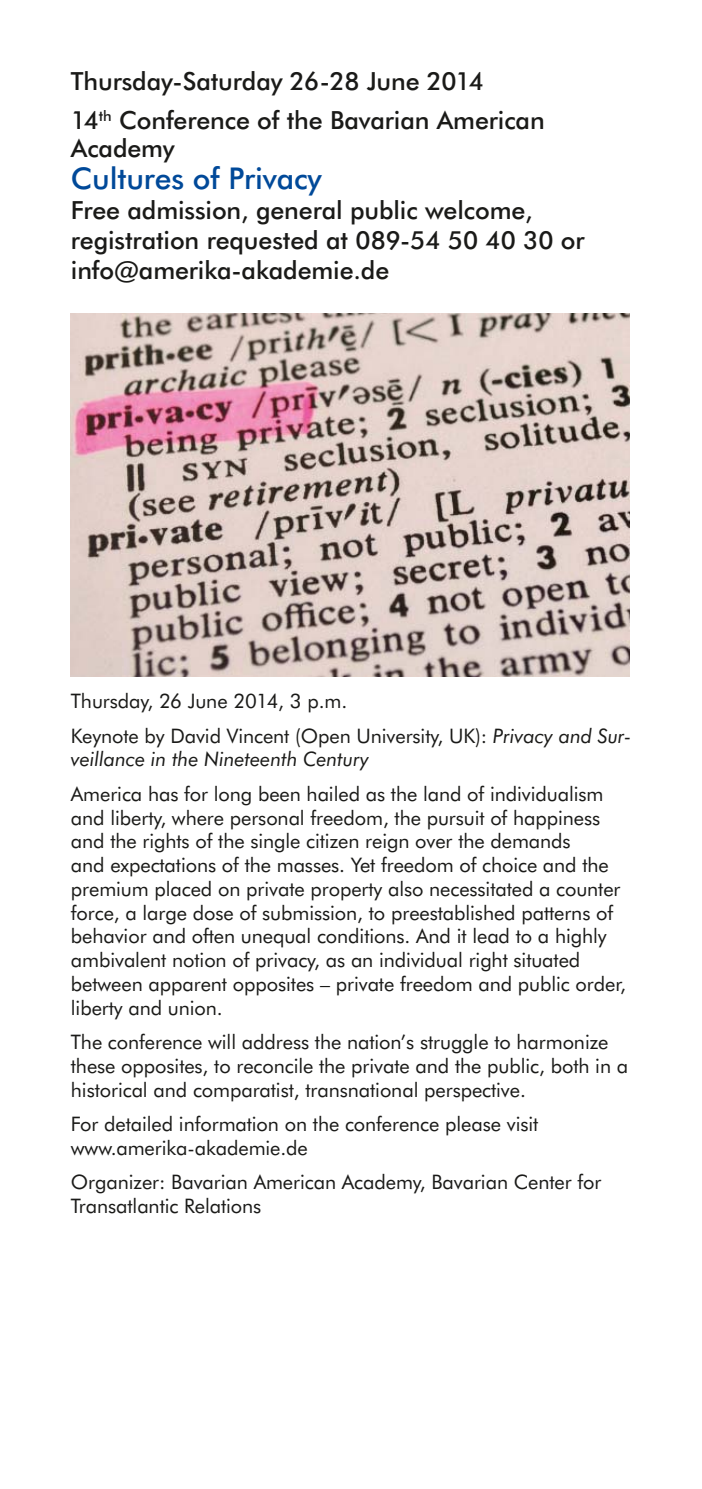
<style>
.page{position:relative;width:702px;height:1489px;background:#fff}
.page>*{position:absolute;margin:0;border:0;box-sizing:border-box;transform-origin:0 0}
.t1{font:500 30px "Futura BT";letter-spacing:-.005em;color:#004999}
.t2{font:500 25px/30px "Futura BT";letter-spacing:-.005em;color:#1a1a18}
.t3{font:20px/23.8px "Futura BT";letter-spacing:-.005em;color:#1a1a18}
.t4{font:italic 20px "Futura BT";letter-spacing:-.005em;color:#1a1a18}
.s1{font-style:italic}
</style>
<div class="page">
<img style="left:71px;top:313px;width:558px;height:363px">
<p class="t2" style="left:71px;top:63px;width:475px;line-height:38.8px">Thursday-Saturday 26-28 June 2014<br>14<sup>th</sup> Conference of the Bavarian American</p>
<p class="t2" style="left:71px;top:134px;width:105px">Academy</p>
<h1 class="t1" style="left:71px;top:164px;width:252px">Cultures of Privacy</h1>
<p class="t2" style="left:71px;top:197px;width:515px">Free admission, general public welcome, registration requested at 089-54 50 40 30 or info@amerika-akademie.de</p>
<p class="t3" style="left:71px;top:685px;width:561px;line-height:34.5px">Thursday, 26 June 2014, 3 p.m.<br>Keynote by David Vincent (Open University, UK): <span class="s1">Privacy and Sur-</span></p>
<p class="t4" style="left:71px;top:749px;width:299px">veillance in the Nineteenth Century</p>
<p class="t3" style="left:71px;top:783px;width:556px">America has for long been hailed as the land of individualism and liberty, where personal freedom, the pursuit of happiness and the rights of the single citizen reign over the demands<br>and expectations of the masses. Yet freedom of choice and the premium placed on private property also necessitated a counter force, a large dose of submission, to preestablished patterns of behavior and often unequal conditions. And it lead to a highly ambivalent notion of privacy, as an individual right situated between apparent opposites – private freedom and public order, liberty and union.</p>
<p class="t3" style="left:71px;top:1031px;width:559px">The conference will address the nation’s struggle to harmonize these opposites, to reconcile the private and the public, both in a historical and comparatist, transnational perspective.</p>
<p class="t3" style="left:71px;top:1113px;width:469px">For detailed information on the conference please visit www.amerika-akademie.de</p>
<p class="t3" style="left:71px;top:1171px;width:532px">Organizer: Bavarian American Academy, Bavarian Center for<br>Transatlantic Relations</p>
</div>
